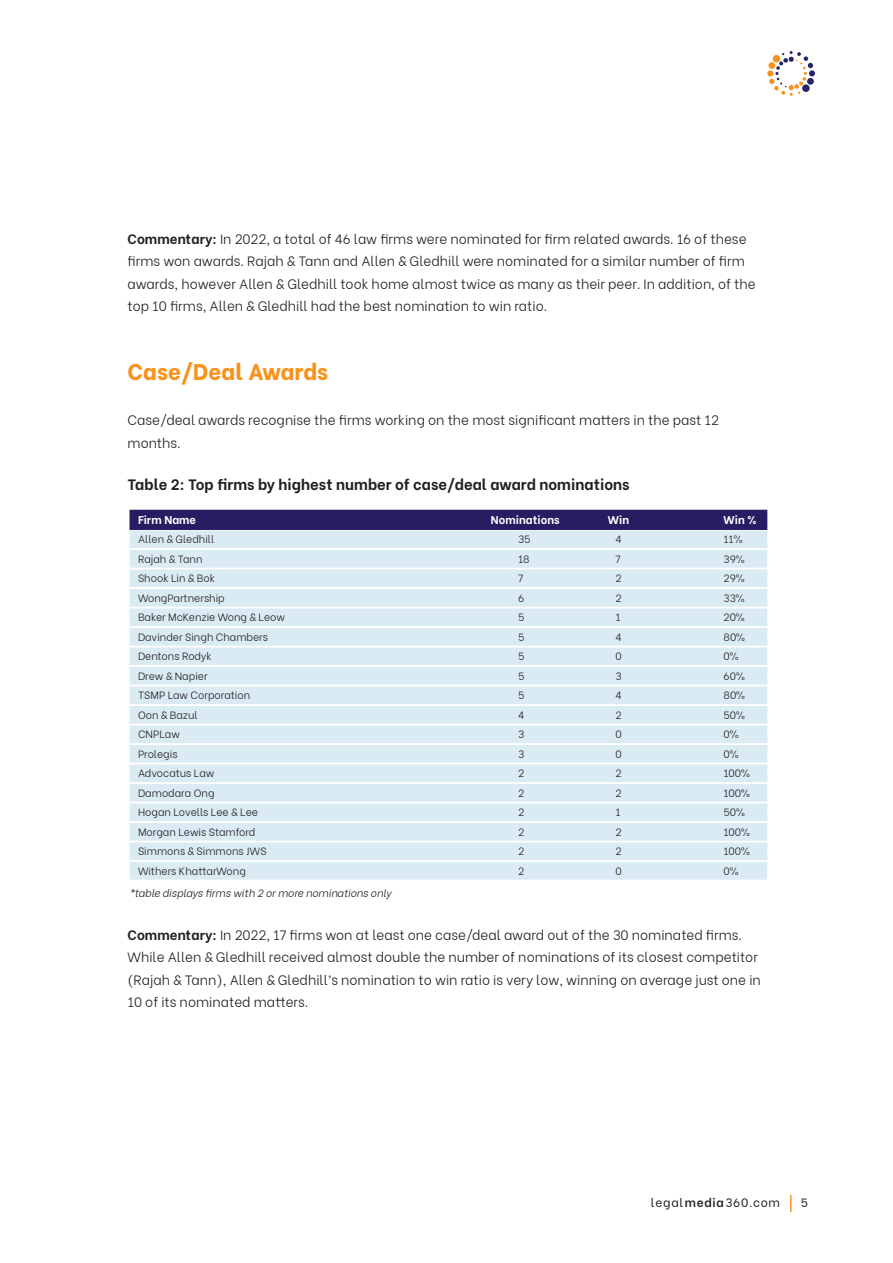
<style>
.page{position:relative;width:893px;height:1263px;background:#fff}
.page>*{position:absolute;margin:0;border:0;box-sizing:border-box;transform-origin:0 0}
.Subhead_1{font:800 22.5px "Be Vietnam";color:#f7931d}
.Subhead_3{font:700 15px "Be Vietnam";color:#231f20}
.Body_Text{font:300 13.5px/22.5px "Be Vietnam";color:#231f20}
.t1{font:12px "Be Vietnam";letter-spacing:.06em;color:#231f20}
.Table_Header_Rule{font:700 11.25px "Be Vietnam";color:#fff}
.Table_Body_Rule{font:300 10.5px "Be Vietnam";color:#231f20}
.Body_Text-2{font:italic 300 10.5px "Be Vietnam";color:#231f20}
.s1{font-weight:700}
.s2{font-weight:600}
</style>
<div class="page">
<svg style="left:790px;top:1195px;width:2px;height:17px"></svg>
<svg style="left:767px;top:51px;width:48px;height:45px"></svg>
<div style="left:130px;top:510px;width:637px;height:20px;background:#291c62"></div>
<div style="left:130px;top:530px;width:637px;height:18px;background:#daebf4"></div>
<div style="left:130px;top:550px;width:637px;height:18px;background:#daebf4"></div>
<div style="left:130px;top:569px;width:637px;height:18px;background:#daebf4"></div>
<div style="left:130px;top:589px;width:637px;height:18px;background:#daebf4"></div>
<div style="left:130px;top:608px;width:637px;height:18px;background:#daebf4"></div>
<div style="left:130px;top:628px;width:637px;height:18px;background:#daebf4"></div>
<div style="left:130px;top:647px;width:637px;height:18px;background:#daebf4"></div>
<div style="left:130px;top:667px;width:637px;height:18px;background:#daebf4"></div>
<div style="left:130px;top:686px;width:637px;height:18px;background:#daebf4"></div>
<div style="left:130px;top:706px;width:637px;height:18px;background:#daebf4"></div>
<div style="left:130px;top:725px;width:637px;height:18px;background:#daebf4"></div>
<div style="left:130px;top:745px;width:637px;height:18px;background:#daebf4"></div>
<div style="left:130px;top:764px;width:637px;height:18px;background:#daebf4"></div>
<div style="left:130px;top:784px;width:637px;height:18px;background:#daebf4"></div>
<div style="left:130px;top:803px;width:637px;height:18px;background:#daebf4"></div>
<div style="left:130px;top:823px;width:637px;height:18px;background:#daebf4"></div>
<div style="left:130px;top:842px;width:637px;height:18px;background:#daebf4"></div>
<div style="left:130px;top:862px;width:637px;height:18px;background:#daebf4"></div>
<p class="Body_Text" style="left:128px;top:226px;width:630px"><span class="s1">Commentary:</span> In 2022, a total of 46 law firms were nominated for firm related awards. 16 of these firms won awards. Rajah &amp; Tann and Allen &amp; Gledhill were nominated for a similar number of firm awards, however Allen &amp; Gledhill took home almost twice as many as their peer. In addition, of the top 10 firms, Allen &amp; Gledhill had the best nomination to win ratio.</p>
<p class="Subhead_1" style="left:128px;top:353px;width:202px">Case/Deal Awards</p>
<p class="Body_Text" style="left:128px;top:408px;width:593px">Case/deal awards recognise the firms working on the most significant matters in the past 12 months.</p>
<p class="Subhead_3" style="left:128px;top:472px;width:503px">Table 2: Top firms by highest number of case/deal award nominations</p>
<p class="Table_Header_Rule" style="left:138px;top:510px;width:60px">Firm Name</p>
<p class="Table_Header_Rule" style="left:491px;top:510px;width:70px">Nominations</p>
<p class="Table_Header_Rule" style="left:608px;top:510px;width:23px">Win</p>
<p class="Table_Header_Rule" style="left:724px;top:510px;width:34px">Win %</p>
<p class="Table_Body_Rule" style="left:138px;top:531px;width:78px">Allen &amp; Gledhill</p>
<p class="Table_Body_Rule" style="left:518px;top:531px;width:14px">35</p>
<p class="Table_Body_Rule" style="left:616px;top:531px;width:8px">4</p>
<p class="Table_Body_Rule" style="left:724px;top:531px;width:20px">11%</p>
<p class="Table_Body_Rule" style="left:138px;top:550px;width:66px">Rajah &amp; Tann</p>
<p class="Table_Body_Rule" style="left:518px;top:550px;width:13px">18</p>
<p class="Table_Body_Rule" style="left:616px;top:550px;width:7px">7</p>
<p class="Table_Body_Rule" style="left:724px;top:550px;width:23px">39%</p>
<p class="Table_Body_Rule" style="left:138px;top:570px;width:79px">Shook Lin &amp; Bok</p>
<p class="Table_Body_Rule" style="left:518px;top:570px;width:7px">7</p>
<p class="Table_Body_Rule" style="left:616px;top:570px;width:8px">2</p>
<p class="Table_Body_Rule" style="left:724px;top:570px;width:23px">29%</p>
<p class="Table_Body_Rule" style="left:138px;top:589px;width:88px">WongPartnership</p>
<p class="Table_Body_Rule" style="left:518px;top:589px;width:8px">6</p>
<p class="Table_Body_Rule" style="left:616px;top:589px;width:8px">2</p>
<p class="Table_Body_Rule" style="left:724px;top:589px;width:23px">33%</p>
<p class="Table_Body_Rule" style="left:138px;top:609px;width:148px">Baker McKenzie Wong &amp; Leow</p>
<p class="Table_Body_Rule" style="left:518px;top:609px;width:8px">5</p>
<p class="Table_Body_Rule" style="left:616px;top:609px;width:7px">1</p>
<p class="Table_Body_Rule" style="left:724px;top:609px;width:23px">20%</p>
<p class="Table_Body_Rule" style="left:138px;top:628px;width:132px">Davinder Singh Chambers</p>
<p class="Table_Body_Rule" style="left:518px;top:628px;width:8px">5</p>
<p class="Table_Body_Rule" style="left:616px;top:628px;width:8px">4</p>
<p class="Table_Body_Rule" style="left:724px;top:628px;width:23px">80%</p>
<p class="Table_Body_Rule" style="left:138px;top:648px;width:75px">Dentons Rodyk</p>
<p class="Table_Body_Rule" style="left:518px;top:648px;width:8px">5</p>
<p class="Table_Body_Rule" style="left:616px;top:648px;width:8px">0</p>
<p class="Table_Body_Rule" style="left:724px;top:648px;width:17px">0%</p>
<p class="Table_Body_Rule" style="left:138px;top:667px;width:71px">Drew &amp; Napier</p>
<p class="Table_Body_Rule" style="left:518px;top:667px;width:8px">5</p>
<p class="Table_Body_Rule" style="left:616px;top:667px;width:8px">3</p>
<p class="Table_Body_Rule" style="left:724px;top:667px;width:23px">60%</p>
<p class="Table_Body_Rule" style="left:138px;top:687px;width:114px">TSMP Law Corporation</p>
<p class="Table_Body_Rule" style="left:518px;top:687px;width:8px">5</p>
<p class="Table_Body_Rule" style="left:616px;top:687px;width:8px">4</p>
<p class="Table_Body_Rule" style="left:724px;top:687px;width:23px">80%</p>
<p class="Table_Body_Rule" style="left:138px;top:706px;width:61px">Oon &amp; Bazul</p>
<p class="Table_Body_Rule" style="left:518px;top:706px;width:8px">4</p>
<p class="Table_Body_Rule" style="left:616px;top:706px;width:8px">2</p>
<p class="Table_Body_Rule" style="left:724px;top:706px;width:23px">50%</p>
<p class="Table_Body_Rule" style="left:138px;top:726px;width:43px">CNPLaw</p>
<p class="Table_Body_Rule" style="left:518px;top:726px;width:8px">3</p>
<p class="Table_Body_Rule" style="left:616px;top:726px;width:8px">0</p>
<p class="Table_Body_Rule" style="left:724px;top:726px;width:17px">0%</p>
<p class="Table_Body_Rule" style="left:138px;top:745px;width:41px">Prolegis</p>
<p class="Table_Body_Rule" style="left:518px;top:745px;width:8px">3</p>
<p class="Table_Body_Rule" style="left:616px;top:745px;width:8px">0</p>
<p class="Table_Body_Rule" style="left:724px;top:745px;width:17px">0%</p>
<p class="Table_Body_Rule" style="left:138px;top:765px;width:78px">Advocatus Law</p>
<p class="Table_Body_Rule" style="left:518px;top:765px;width:8px">2</p>
<p class="Table_Body_Rule" style="left:616px;top:765px;width:8px">2</p>
<p class="Table_Body_Rule" style="left:724px;top:765px;width:28px">100%</p>
<p class="Table_Body_Rule" style="left:138px;top:784px;width:78px">Damodara Ong</p>
<p class="Table_Body_Rule" style="left:518px;top:784px;width:8px">2</p>
<p class="Table_Body_Rule" style="left:616px;top:784px;width:8px">2</p>
<p class="Table_Body_Rule" style="left:724px;top:784px;width:28px">100%</p>
<p class="Table_Body_Rule" style="left:138px;top:804px;width:121px">Hogan Lovells Lee &amp; Lee</p>
<p class="Table_Body_Rule" style="left:518px;top:804px;width:8px">2</p>
<p class="Table_Body_Rule" style="left:616px;top:804px;width:7px">1</p>
<p class="Table_Body_Rule" style="left:724px;top:804px;width:23px">50%</p>
<p class="Table_Body_Rule" style="left:138px;top:823px;width:119px">Morgan Lewis Stamford</p>
<p class="Table_Body_Rule" style="left:518px;top:823px;width:8px">2</p>
<p class="Table_Body_Rule" style="left:616px;top:823px;width:8px">2</p>
<p class="Table_Body_Rule" style="left:724px;top:823px;width:28px">100%</p>
<p class="Table_Body_Rule" style="left:138px;top:843px;width:130px">Simmons &amp; Simmons JWS</p>
<p class="Table_Body_Rule" style="left:518px;top:843px;width:8px">2</p>
<p class="Table_Body_Rule" style="left:616px;top:843px;width:8px">2</p>
<p class="Table_Body_Rule" style="left:724px;top:843px;width:28px">100%</p>
<p class="Table_Body_Rule" style="left:138px;top:862px;width:109px">Withers KhattarWong</p>
<p class="Table_Body_Rule" style="left:518px;top:862px;width:8px">2</p>
<p class="Table_Body_Rule" style="left:616px;top:862px;width:8px">0</p>
<p class="Table_Body_Rule" style="left:724px;top:862px;width:17px">0%</p>
<p class="Body_Text-2" style="left:130px;top:885px;width:263px">*table displays firms with 2 or more nominations only</p>
<p class="Body_Text" style="left:128px;top:922px;width:635px"><span class="s1">Commentary:</span> In 2022, 17 firms won at least one case/deal award out of the 30 nominated firms.<br>While Allen &amp; Gledhill received almost double the number of nominations of its closest competitor (Rajah &amp; Tann), Allen &amp; Gledhill’s nomination to win ratio is very low, winning on average just one in 10 of its nominated matters.</p>
<p class="t1" style="left:651px;top:1193px;width:131px">legal<span class="s2">media</span>360.com</p>
<p class="t1" style="left:801px;top:1193px;width:9px">5</p>
</div>
